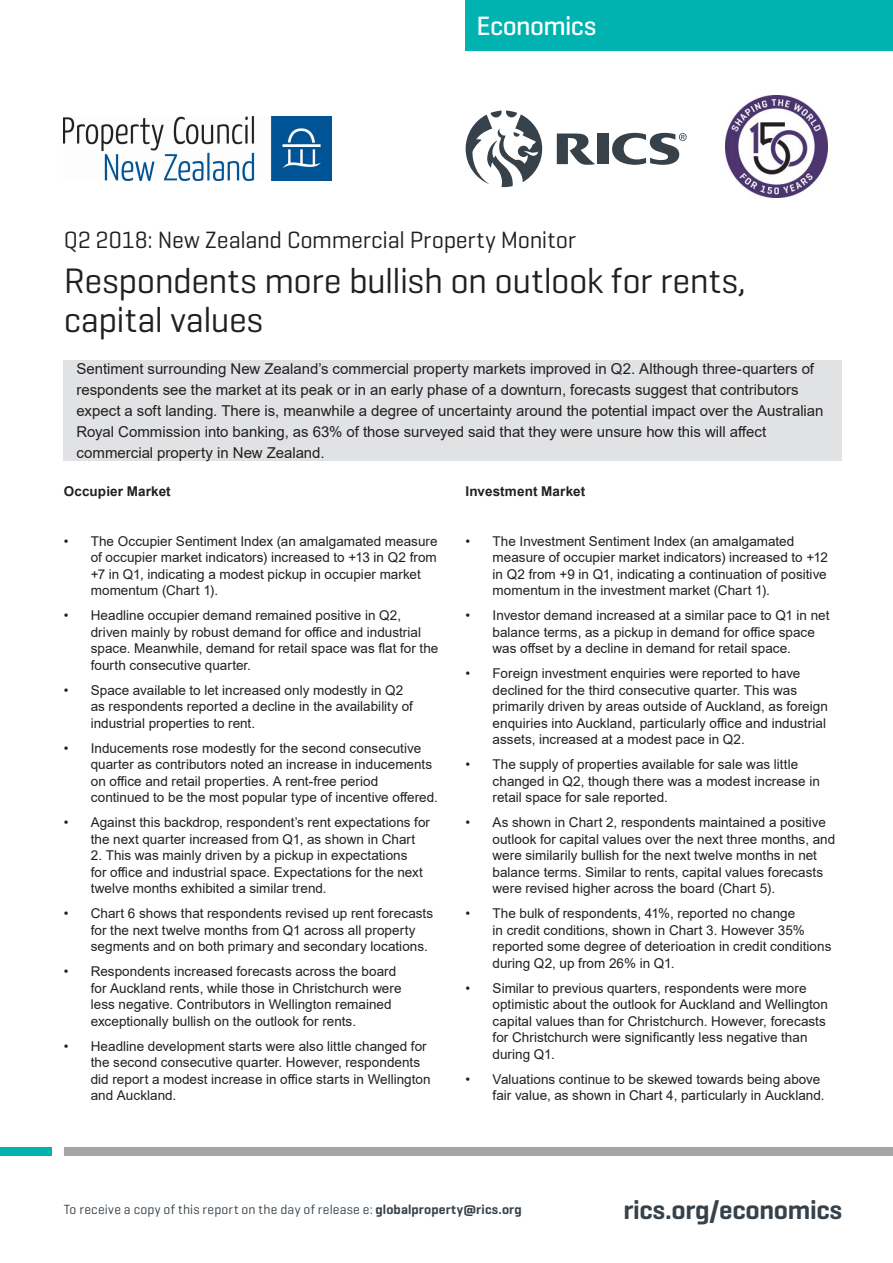
<style>
.page{position:relative;width:893px;height:1263px;background:#fff}
.page>*{position:absolute;margin:0;border:0;box-sizing:border-box;transform-origin:0 0}
.Document_Cover_Title{font:36px/39px "Geogrotesque";letter-spacing:-.015em;color:#231f20}
.t1{font:600 27px "Geogrotesque";letter-spacing:-.01em;color:#36414a}
.t2{font:500 27px "Geogrotesque";letter-spacing:-.025em;color:#fff}
.Document_Cover_Sub-t{font:24px "Geogrotesque";letter-spacing:-.01em;color:#231f20}
.Key_Findings{font:15px/21px "Arial";color:#231f20}
.t3{font:13.5px/16.5px "Arial";color:#231f20}
.t4{font:13.5px "Geogrotesque";letter-spacing:.015em;color:#36414a}
.Body_Text{font:700 13.5px "Arial";letter-spacing:.01em;color:#231f20}
.s1{font-weight:600}
</style>
<div class="page">
<div style="left:466px;top:0;width:427px;height:51px;background:#00b3b0"></div>
<svg style="left:466px;top:111px;width:76px;height:76px"></svg>
<svg style="left:612px;top:133px;width:75px;height:32px"></svg>
<svg style="left:557px;top:133px;width:38px;height:32px"></svg>
<div style="left:597px;top:134px;width:12px;height:30px;background:#36414a"></div>
<div style="left:0;top:1147px;width:51px;height:8px;background:#00b3b0"></div>
<div style="left:64px;top:1147px;width:829px;height:8px;background:#a4a5a9"></div>
<img style="left:725px;top:96px;width:102px;height:101px">
<div style="left:64px;top:360px;width:778px;height:101px;background:#e1e2e4"></div>
<img style="left:64px;top:117px;width:268px;height:64px">
<h2 class="t2" style="left:476px;top:9px;width:121px">Economics</h2>
<p class="Document_Cover_Sub-t" style="left:64px;top:224px;width:514px">Q2 2018: New Zealand Commercial Property Monitor</p>
<p class="Document_Cover_Title" style="left:64px;top:260px;width:684px">Respondents more bullish on outlook for rents, capital values</p>
<p class="Key_Findings" style="left:77px;top:358px;width:748px">Sentiment surrounding New Zealand’s commercial property markets improved in Q2. Although three-quarters of respondents see the market at its peak or in an early phase of a downturn, forecasts suggest that contributors expect a soft landing. There is, meanwhile a degree of uncertainty around the potential impact over the Australian Royal Commission into banking, as 63% of those surveyed said that they were unsure how this will affect commercial property in New Zealand.</p>
<p class="Body_Text" style="left:64px;top:482px;width:109px">Occupier Market</p>
<p class="t3" style="left:91px;top:533px;width:348px;text-indent:-27px">• The Occupier Sentiment Index (an amalgamated measure of occupier market indicators) increased to +13 in Q2 from +7 in Q1, indicating a modest pickup in occupier market momentum (Chart 1).</p>
<p class="t3" style="left:91px;top:607px;width:349px;text-indent:-27px">• Headline occupier demand remained positive in Q2, driven mainly by robust demand for office and industrial space. Meanwhile, demand for retail space was flat for the fourth consecutive quarter.</p>
<p class="t3" style="left:91px;top:682px;width:324px;text-indent:-27px">• Space available to let increased only modestly in Q2 as respondents reported a decline in the availability of industrial properties to rent.</p>
<p class="t3" style="left:91px;top:740px;width:349px;text-indent:-27px">• Inducements rose modestly for the second consecutive quarter as contributors noted an increase in inducements on office and retail properties. A rent-free period continued to be the most popular type of incentive offered.</p>
<p class="t3" style="left:91px;top:814px;width:341px;text-indent:-27px">• Against this backdrop, respondent’s rent expectations for the next quarter increased from Q1, as shown in Chart</p>
<p class="t3" style="left:91px;top:847px;width:334px">2. This was mainly driven by a pickup in expectations for office and industrial space. Expectations for the next twelve months exhibited a similar trend.</p>
<p class="t3" style="left:91px;top:905px;width:344px;text-indent:-27px">• Chart 6 shows that respondents revised up rent forecasts for the next twelve months from Q1 across all property segments and on both primary and secondary locations.</p>
<p class="t3" style="left:91px;top:963px;width:312px;text-indent:-27px">• Respondents increased forecasts across the board for Auckland rents, while those in Christchurch were less negative. Contributors in Wellington remained exceptionally bullish on the outlook for rents.</p>
<p class="t3" style="left:91px;top:1038px;width:341px;text-indent:-27px">• Headline development starts were also little changed for the second consecutive quarter. However, respondents did report a modest increase in office starts in Wellington and Auckland.</p>
<p class="Body_Text" style="left:466px;top:482px;width:121px">Investment Market</p>
<p class="t3" style="left:493px;top:533px;width:337px;text-indent:-27px">• The Investment Sentiment Index (an amalgamated measure of occupier market indicators) increased to +12 in Q2 from +9 in Q1, indicating a continuation of positive momentum in the investment market (Chart 1).</p>
<p class="t3" style="left:493px;top:607px;width:338px;text-indent:-27px">• Investor demand increased at a similar pace to Q1 in net balance terms, as a pickup in demand for office space was offset by a decline in demand for retail space.</p>
<p class="t3" style="left:493px;top:665px;width:337px;text-indent:-27px">• Foreign investment enquiries were reported to have declined for the third consecutive quarter. This was primarily driven by areas outside of Auckland, as foreign enquiries into Auckland, particularly office and industrial assets, increased at a modest pace in Q2.</p>
<p class="t3" style="left:493px;top:756px;width:329px;text-indent:-27px">• The supply of properties available for sale was little changed in Q2, though there was a modest increase in retail space for sale reported.</p>
<p class="t3" style="left:493px;top:814px;width:344px;text-indent:-27px">• As shown in Chart 2, respondents maintained a positive outlook for capital values over the next three months, and were similarily bullish for the next twelve months in net balance terms. Similar to rents, capital values forecasts were revised higher across the board (Chart 5).</p>
<p class="t3" style="left:493px;top:905px;width:340px;text-indent:-27px">• The bulk of respondents, 41%, reported no change<br>in credit conditions, shown in Chart 3. However 35% reported some degree of deterioation in credit conditions during Q2, up from 26% in Q1.</p>
<p class="t3" style="left:493px;top:980px;width:337px;text-indent:-27px">• Similar to previous quarters, respondents were more optimistic about the outlook for Auckland and Wellington capital values than for Christchurch. However, forecasts for Christchurch were significantly less negative than during Q1.</p>
<p class="t3" style="left:493px;top:1071px;width:333px;text-indent:-27px">• Valuations continue to be skewed towards being above fair value, as shown in Chart 4, particularly in Auckland.</p>
<p class="t4" style="left:64px;top:1201px;width:460px">To receive a copy of this report on the day of release e: <span class="s1">globalproperty@rics.org</span></p>
<h2 class="t1" style="left:623px;top:1193px;width:220px">rics.org/economics</h2>
</div>
